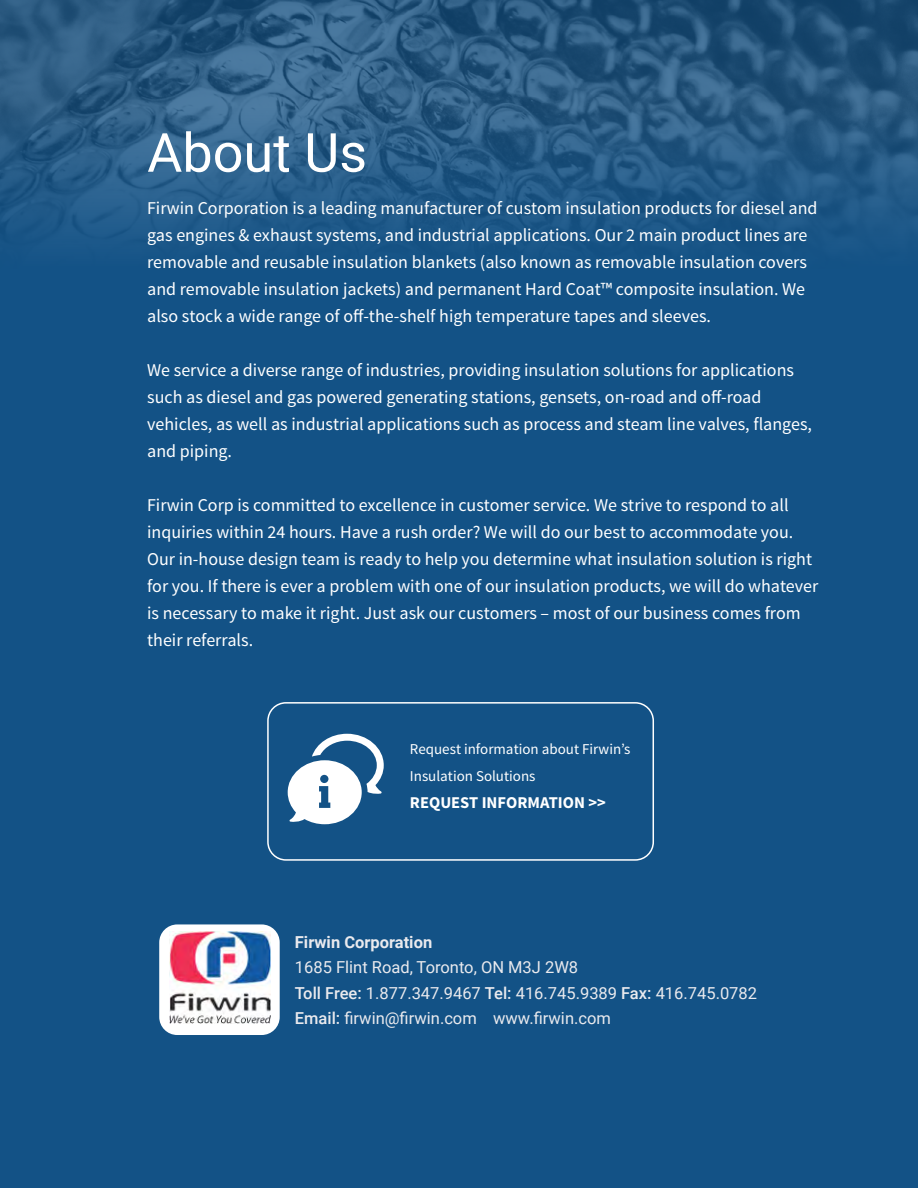
<style>
.page{position:relative;width:918px;height:1188px;background:#135286}
.page>*{position:absolute;margin:0;border:0;box-sizing:border-box;transform-origin:0 0}
.t1{font:54px "Roboto";color:#fff}
.t2{font:18px/27px "Source Sans Pro";color:#fff}
.t3{font:16.5px/25.5px "Roboto";color:#eaeaee}
.t4{font:700 16.5px "Source Sans Pro";color:#fff}
.t5{font:700 16.5px "Roboto";color:#eaeaee}
.t6{font:15px/27px "Source Sans Pro";color:#fff}
.s1{font-weight:500}
</style>
<div class="page">
<img style="left:0;top:0;width:918px;height:239px">
<div style="left:159px;top:924px;width:121px;height:111px;background:#fff;border-radius:18px"></div>
<svg style="left:288px;top:734px;width:96px;height:90px"></svg>
<div style="left:267px;top:702px;width:387px;height:159px;border:2px solid #fff;border-radius:18px"></div>
<img style="left:170px;top:931px;width:100px;height:92px">
<h1 class="t1" style="left:147px;top:115px;width:221px">About Us</h1>
<p class="t2" style="left:147px;top:195px;width:672px">Firwin Corporation is a leading manufacturer of custom insulation products for diesel and gas engines &amp; exhaust systems, and industrial applications. Our 2 main product lines are removable and reusable insulation blankets (also known as removable insulation covers and removable insulation jackets) and permanent Hard Coat™ composite insulation. We also stock a wide range of off-the-shelf high temperature tapes and sleeves.</p>
<p class="t2" style="left:147px;top:357px;width:666px">We service a diverse range of industries, providing insulation solutions for applications such as diesel and gas powered generating stations, gensets, on-road and off-road vehicles, as well as industrial applications such as process and steam line valves, flanges, and piping.</p>
<p class="t2" style="left:147px;top:492px;width:673px">Firwin Corp is committed to excellence in customer service. We strive to respond to all inquiries within 24 hours. Have a rush order? We will do our best to accommodate you.<br>Our in-house design team is ready to help you determine what insulation solution is right for you. If there is ever a problem with one of our insulation products, we will do whatever is necessary to make it right. Just ask our customers – most of our business comes from their referrals.</p>
<p class="t6" style="left:410px;top:736px;width:222px">Request information about Firwin’s<br>Insulation Solutions</p>
<p class="t4" style="left:410px;top:792px;width:198px">REQUEST INFORMATION &gt;&gt;</p>
<p class="t5" style="left:295px;top:930px;width:139px">Firwin Corporation</p>
<p class="t3" style="left:295px;top:954px;width:464px">1685 Flint Road, Toronto, ON M3J 2W8<br><span class="s1">Toll Free:</span> 1.877.347.9467 <span class="s1">Tel:</span> 416.745.9389 <span class="s1">Fax:</span> 416.745.0782<br><span class="s1">Email:</span> firwin@firwin.com www.firwin.com</p>
</div>
